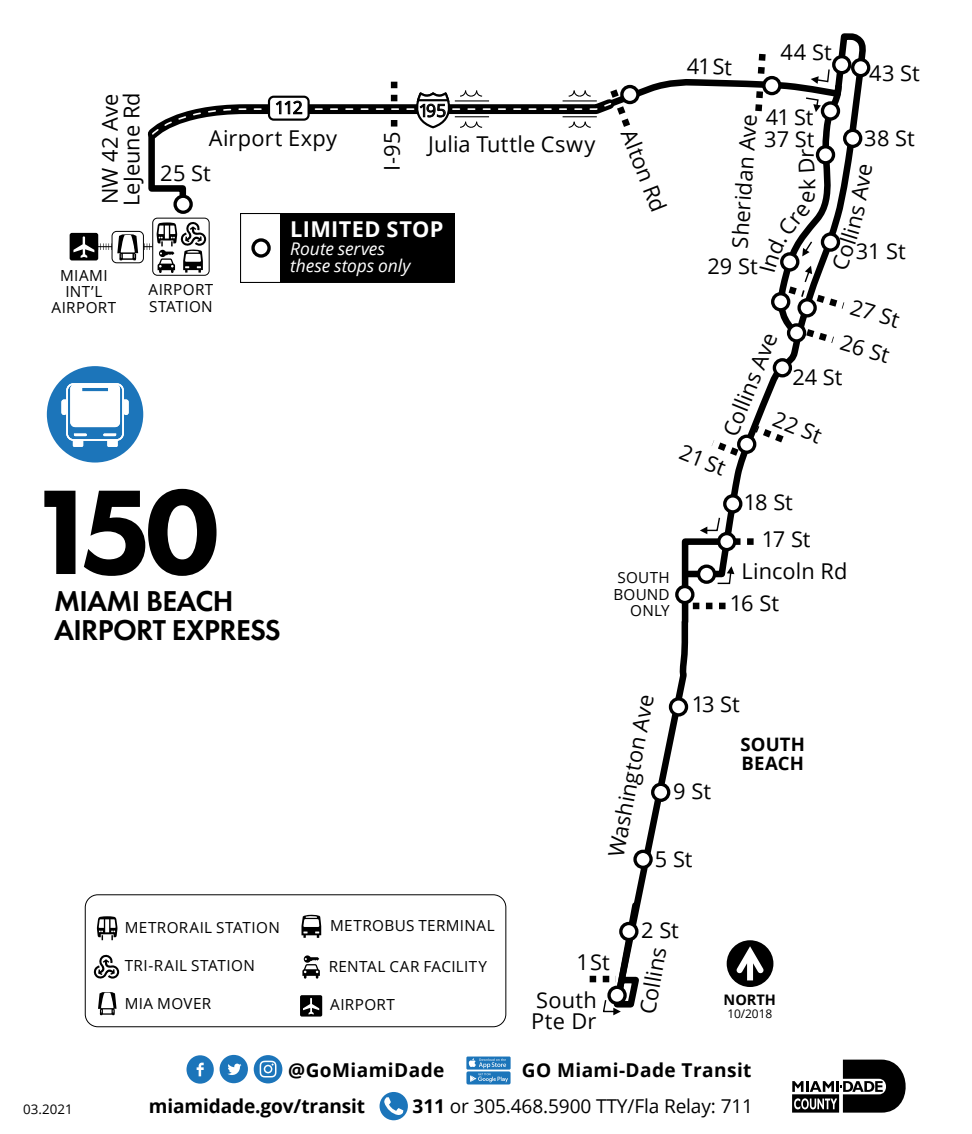
<style>
.page{position:relative;width:972px;height:1134px;background:#fff}
.page>*{position:absolute;margin:0;border:0;box-sizing:border-box;transform-origin:0 0}
.t1{font:800 124.88px "Futura PT";color:#000}
.t2{font:600 29.7px/28.8px "Futura PT";letter-spacing:-.02em;color:#000}
.t3{font:21.82px/22.5px "Open Sans";letter-spacing:.005em;color:#000}
.t4{font:700 21.82px "Open Sans";letter-spacing:.015em;color:#fff}
.t5{font:19.12px "Open Sans";letter-spacing:-.005em;color:#000}
.t6{font:700 19.12px "Open Sans";letter-spacing:.02em;color:#000}
.t7{font:700 19.12px "Open Sans";letter-spacing:-.005em;color:#000}
.t8{font:700 18.45px/19.6px "Open Sans";letter-spacing:.01em;color:#000}
.t9{font:italic 17.55px/17.8px "Open Sans";letter-spacing:-.005em;color:#fff}
.t10{font:17.55px "Open Sans";letter-spacing:-.06em;color:#000}
.t11{font:15.3px/16.4px "Open Sans";letter-spacing:.025em;color:#000;text-align:right}
.t12{font:700 14.62px "Open Sans";color:#000}
.t13{font:13.28px "Open Sans";color:#000}
.t14{font:11.92px "Open Sans";letter-spacing:-.01em;color:#000}
.s1{font-weight:700}
</style>
<div class="page">
<svg style="left:792px;top:1060px;width:114px;height:53px"></svg>
<svg style="left:380px;top:1092px;width:28px;height:28px"></svg>
<svg style="left:187px;top:1055px;width:27px;height:29px"></svg>
<svg style="left:220px;top:1055px;width:28px;height:28px"></svg>
<svg style="left:254px;top:1055px;width:28px;height:28px"></svg>
<svg style="left:466px;top:1057px;width:45px;height:28px"></svg>
<svg style="left:639px;top:33px;width:227px;height:483px"></svg>
<svg style="left:704px;top:421px;width:87px;height:40px"></svg>
<svg style="left:97px;top:916px;width:21px;height:24px"></svg>
<svg style="left:93px;top:954px;width:26px;height:25px"></svg>
<svg style="left:301px;top:915px;width:20px;height:23px"></svg>
<svg style="left:302px;top:955px;width:18px;height:24px"></svg>
<div style="left:300px;top:995px;width:22px;height:22px;background:#000;border-radius:2px"></div>
<svg style="left:303px;top:998px;width:16px;height:17px"></svg>
<svg style="left:98px;top:992px;width:19px;height:23px"></svg>
<div style="left:727px;top:940px;width:46px;height:47px;background:#000;border-radius:50%"></div>
<svg style="left:590px;top:516px;width:174px;height:499px"></svg>
<div style="left:85px;top:895px;width:421px;height:132px;border:1px solid #000;border-radius:13px"></div>
<div style="left:240px;top:213px;width:215px;height:70px;border:1px solid #000"></div>
<div style="left:280px;top:214px;width:174px;height:68px;background:#000"></div>
<svg style="left:253px;top:240px;width:16px;height:16px"></svg>
<div style="left:251px;top:238px;width:20px;height:20px;border:3px solid #000;border-radius:50%"></div>
<svg style="left:175px;top:196px;width:16px;height:16px"></svg>
<div style="left:173px;top:195px;width:20px;height:19px;border:3px solid #000;border-radius:50%"></div>
<div style="left:152px;top:218px;width:57px;height:58px;border:1px solid #000;border-radius:5px"></div>
<div style="left:70px;top:233px;width:28px;height:27px;background:#000;border-radius:2px"></div>
<svg style="left:73px;top:221px;width:133px;height:52px"></svg>
<div style="left:620px;top:85px;width:20px;height:19px;border:3px solid #000;border-radius:50%"></div>
<div style="left:774px;top:360px;width:16px;height:16px;background:#fff;border-radius:50%"></div>
<div style="left:773px;top:358px;width:19px;height:19px;border:3px solid #000;border-radius:50%"></div>
<div style="left:739px;top:436px;width:16px;height:16px;background:#fff;border-radius:50%"></div>
<div style="left:737px;top:435px;width:19px;height:19px;border:3px solid #000;border-radius:50%"></div>
<svg style="left:725px;top:496px;width:16px;height:16px"></svg>
<div style="left:723px;top:494px;width:19px;height:20px;border:3px solid #000;border-radius:50%"></div>
<div style="left:719px;top:534px;width:16px;height:16px;background:#fff;border-radius:50%"></div>
<div style="left:717px;top:532px;width:19px;height:19px;border:3px solid #000;border-radius:50%"></div>
<div style="left:699px;top:566px;width:16px;height:16px;background:#fff;border-radius:50%"></div>
<div style="left:697px;top:565px;width:19px;height:19px;border:3px solid #000;border-radius:50%"></div>
<svg style="left:677px;top:587px;width:16px;height:16px"></svg>
<div style="left:675px;top:585px;width:20px;height:19px;border:3px solid #000;border-radius:50%"></div>
<svg style="left:671px;top:699px;width:16px;height:16px"></svg>
<div style="left:669px;top:697px;width:19px;height:20px;border:3px solid #000;border-radius:50%"></div>
<div style="left:653px;top:784px;width:16px;height:16px;background:#fff;border-radius:50%"></div>
<div style="left:651px;top:783px;width:19px;height:19px;border:3px solid #000;border-radius:50%"></div>
<svg style="left:635px;top:851px;width:16px;height:16px"></svg>
<div style="left:633px;top:850px;width:20px;height:19px;border:3px solid #000;border-radius:50%"></div>
<svg style="left:621px;top:924px;width:16px;height:16px"></svg>
<div style="left:619px;top:922px;width:20px;height:19px;border:3px solid #000;border-radius:50%"></div>
<svg style="left:609px;top:987px;width:16px;height:16px"></svg>
<div style="left:607px;top:986px;width:20px;height:19px;border:3px solid #000;border-radius:50%"></div>
<svg style="left:147px;top:81px;width:490px;height:126px"></svg>
<div style="left:47px;top:366px;width:96px;height:97px;background:#1c75ba;border-radius:50%"></div>
<svg style="left:74px;top:434px;width:13px;height:2px"></svg>
<svg style="left:103px;top:434px;width:13px;height:2px"></svg>
<div style="left:66px;top:383px;width:58px;height:58px;border:2px solid #fff;border-radius:7px"></div>
<div style="left:73px;top:439px;width:10px;height:8px;background:#fff"></div>
<div style="left:107px;top:439px;width:11px;height:8px;background:#fff"></div>
<svg style="left:61px;top:384px;width:68px;height:43px"></svg>
<svg style="left:687px;top:58px;width:19px;height:16px"></svg>
<svg style="left:714px;top:59px;width:18px;height:16px"></svg>
<svg style="left:751px;top:47px;width:120px;height:301px"></svg>
<p class="t3" style="left:98px;top:206px;width:116px;line-height:21.8px;rotate:-90deg">NW 42 Ave<br>LeJeune Rd</p>
<p class="t10" style="left:275px;top:95px;width:29px">112</p>
<p class="t10" style="left:419px;top:98px;width:29px">195</p>
<p class="t3" style="left:209px;top:127px;width:130px">Airport Expy</p>
<p class="t3" style="left:428px;top:132px;width:169px">Julia Tuttle Cswy</p>
<p class="t3" style="left:380px;top:171px;width:40px;rotate:-90deg">I-95</p>
<p class="t3" style="left:160px;top:162px;width:52px">25 St</p>
<p class="t11" style="left:52px;top:267px;width:66px;text-align:center">MIAMI<br>INT’L<br>AIRPORT</p>
<p class="t11" style="left:149px;top:281px;width:66px;text-align:left">AIRPORT<br>STATION</p>
<p class="t4" style="left:290px;top:213px;width:155px">LIMITED STOP</p>
<p class="t9" style="left:290px;top:239px;width:122px">Route serves these stops only</p>
<h1 class="t1" style="left:27px;top:454px;width:194px">150</h1>
<h2 class="t2" style="left:54px;top:586px;width:228px">MIAMI BEACH<br>AIRPORT EXPRESS</h2>
<p class="t3" style="left:780px;top:40px;width:53px">44 St</p>
<p class="t3" style="left:869px;top:61px;width:52px">43 St</p>
<p class="t3" style="left:639px;top:126px;width:89px;rotate:69deg">Alton Rd</p>
<p class="t3" style="left:728px;top:247px;width:136px;rotate:-86deg">Sheridan Ave</p>
<p class="t3" style="left:707px;top:254px;width:52px">29 St</p>
<p class="t3" style="left:764px;top:105px;width:52px">41 St<br>37 St</p>
<p class="t3" style="left:864px;top:127px;width:52px">38 St</p>
<p class="t3" style="left:856px;top:240px;width:51px">31 St</p>
<p class="t11" style="left:614px;top:569px;width:58px">SOUTH<br>BOUND<br>ONLY</p>
<p class="t3" style="left:854px;top:295px;width:52px;rotate:16deg">27 St</p>
<p class="t3" style="left:718px;top:431px;width:112px;rotate:-68deg">Collins Ave</p>
<p class="t3" style="left:844px;top:330px;width:52px;rotate:16deg">26 St</p>
<p class="t3" style="left:792px;top:365px;width:52px">24 St</p>
<p class="t3" style="left:778px;top:406px;width:52px;rotate:22deg">22 St</p>
<p class="t3" style="left:685px;top:440px;width:49px;rotate:22deg">21St</p>
<p class="t3" style="left:744px;top:490px;width:51px">18 St</p>
<p class="t3" style="left:762px;top:527px;width:50px">17 St</p>
<p class="t3" style="left:730px;top:555px;width:119px;line-height:31.7px;text-indent:12px">Lincoln Rd<br>16 St</p>
<p class="t3" style="left:604px;top:855px;width:166px;rotate:-79deg">Washington Ave</p>
<p class="t3" style="left:692px;top:692px;width:50px">13 St</p>
<p class="t8" style="left:740px;top:734px;width:66px">SOUTH<br>BEACH</p>
<p class="t3" style="left:673px;top:779px;width:39px">9 St</p>
<p class="t3" style="left:655px;top:848px;width:39px">5 St</p>
<p class="t11" style="left:330px;top:917px;width:166px">METROBUS TERMINAL</p>
<p class="t11" style="left:329px;top:958px;width:160px">RENTAL CAR FACILITY</p>
<p class="t3" style="left:641px;top:918px;width:39px">2 St</p>
<p class="t11" style="left:125px;top:919px;width:157px">METRORAIL STATION</p>
<p class="t11" style="left:125px;top:957px;width:132px">TRI-RAIL STATION</p>
<p class="t3" style="left:635px;top:1012px;width:69px;rotate:-80deg">Collins</p>
<p class="t3" style="left:536px;top:943px;width:75px;line-height:37.6px;text-indent:40px">1St<br>South</p>
<p class="t3" style="left:531px;top:1010px;width:67px">Pte Dr</p>
<p class="t11" style="left:125px;top:995px;width:88px">MIA MOVER</p>
<p class="t11" style="left:330px;top:996px;width:66px">AIRPORT</p>
<p class="t12" style="left:724px;top:989px;width:54px">NORTH</p>
<p class="t14" style="left:727px;top:1006px;width:46px">10/2018</p>
<p class="t13" style="left:23px;top:1101px;width:51px">03.2021</p>
<p class="t6" style="left:288px;top:1057px;width:158px">@GoMiamiDade</p>
<p class="t6" style="left:522px;top:1057px;width:231px">GO Miami-Dade Transit</p>
<p class="t7" style="left:149px;top:1092px;width:218px">miamidade.gov/transit</p>
<p class="t5" style="left:413px;top:1093px;width:342px"><span class="s1">311</span> or 305.468.5900 TTY/Fla Relay: 711</p>
</div>
